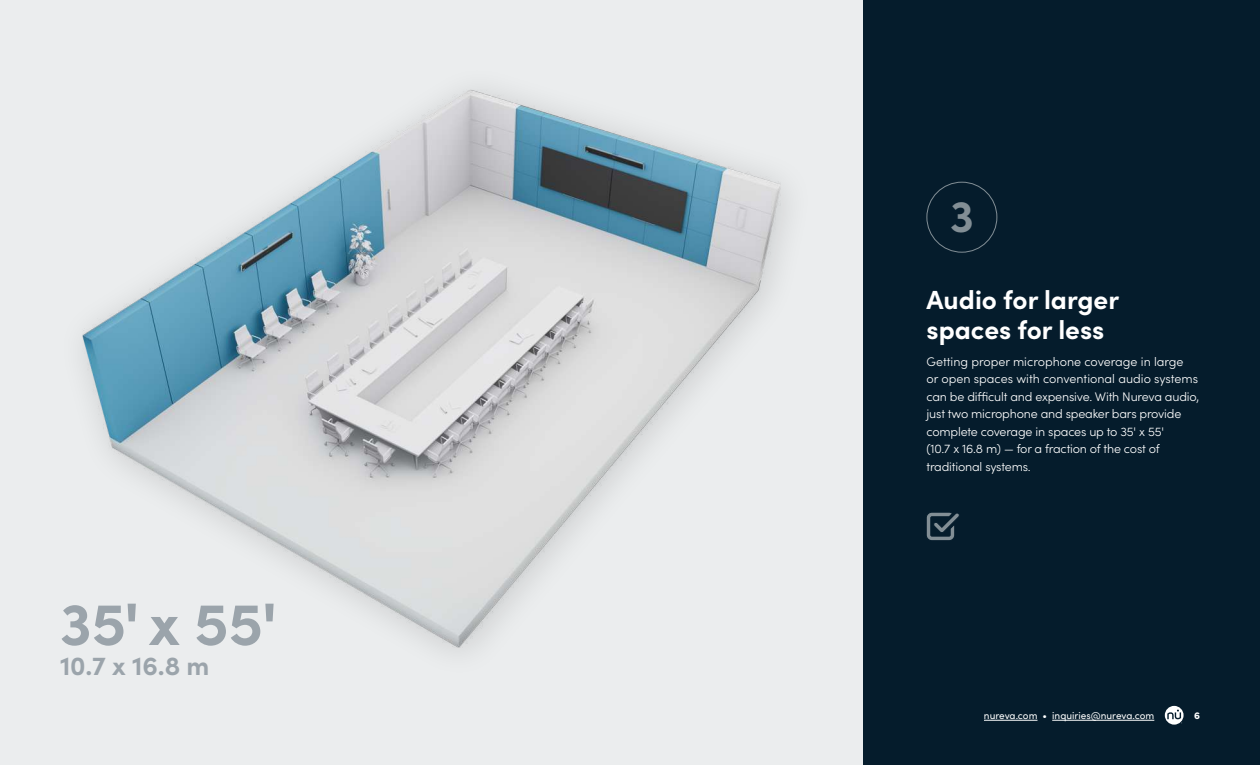
<style>
.page{position:relative;width:1260px;height:765px;background:#fff}
.page>*{position:absolute;margin:0;border:0;box-sizing:border-box;transform-origin:0 0}
.t1{font:700 60px "Sofia Pro";color:#9ba4ab}
.t2{font:700 45px "Sofia Pro";color:#828e95}
.t3{font:700 26.25px/30px "Sofia Pro";color:#fff}
.t4{font:700 26.25px "Sofia Pro";color:#9ba4ab}
.t5{font:300 12.5px/17.5px "Sofia Pro";letter-spacing:-.015em;color:#fff}
.t6{font:10px "Sofia Pro";color:#fff}
.t7{font:900 10px "Sofia Pro";color:#fff}
</style>
<div class="page">
<div style="left:0;top:0;width:863px;height:765px;background:#ebedee"></div>
<img style="left:83px;top:90px;width:697px;height:558px">
<div style="left:863px;top:0;width:397px;height:765px;background:#051c2c"></div>
<div style="left:927px;top:182px;width:70px;height:70px;border:1px solid #828e95;border-radius:50%"></div>
<svg style="left:926px;top:512px;width:33px;height:29px"></svg>
<hr style="left:984px;top:720px;width:53px;height:1px;background:#fff">
<hr style="left:1052px;top:720px;width:102px;height:1px;background:#fff">
<svg style="left:1165px;top:706px;width:19px;height:19px"></svg>
<h1 class="t1" style="left:60px;top:578px;width:218px">35' x 55'</h1>
<h3 class="t4" style="left:60px;top:646px;width:151px">10.7 x 16.8 m</h3>
<h2 class="t2" style="left:950px;top:182px;width:25px">3</h2>
<h3 class="t3" style="left:927px;top:283px;width:194px">Audio for larger spaces for less</h3>
<p class="t5" style="left:927px;top:352px;width:274px">Getting proper microphone coverage in large<br>or open spaces with conventional audio systems can be difficult and expensive. With Nureva audio, just two microphone and speaker bars provide complete coverage in spaces up to 35' x 55'<br>(10.7 x 16.8 m) — for a fraction of the cost of traditional systems.</p>
<p class="t6" style="left:984px;top:708px;width:172px">nureva.com • inquiries@nureva.com</p>
<p class="t7" style="left:1194px;top:708px;width:7px">6</p>
</div>
